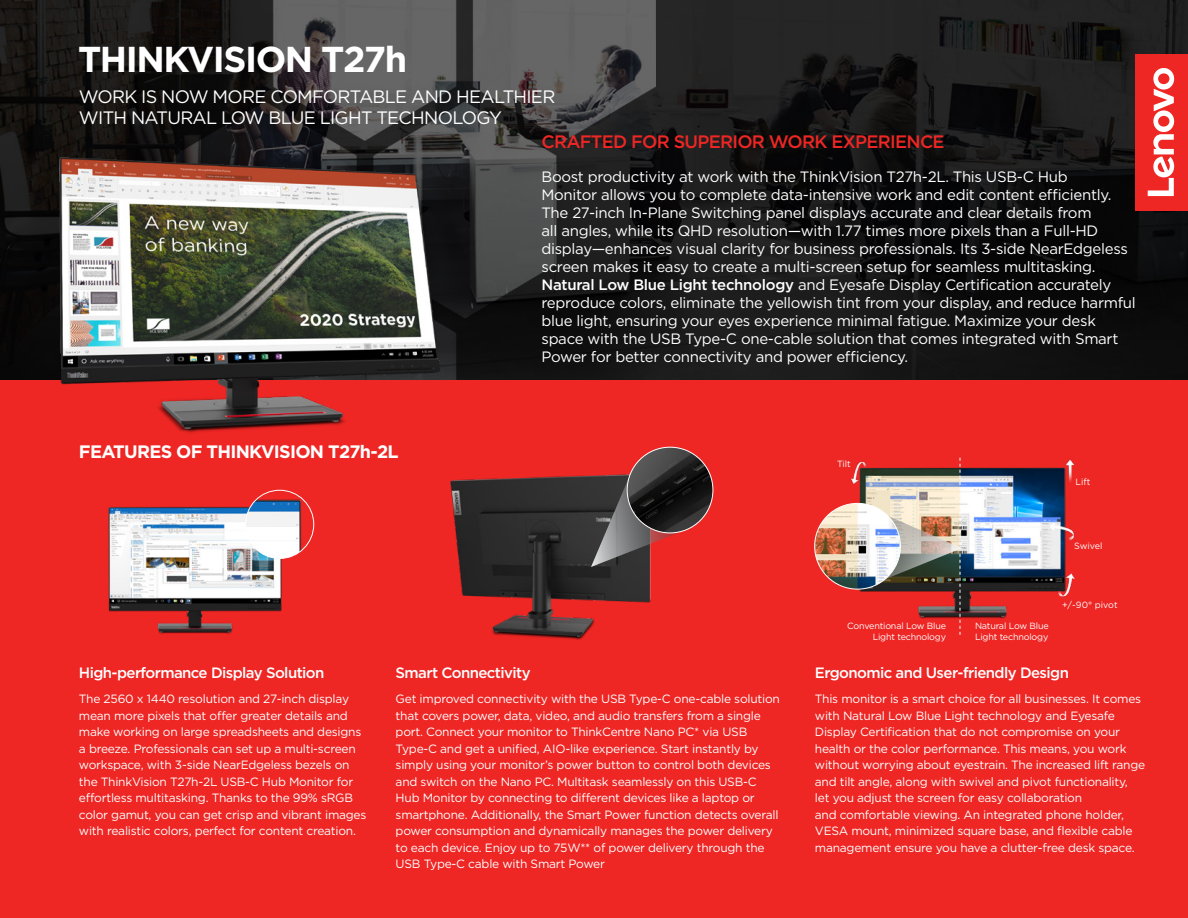
<style>
.page{position:relative;width:1188px;height:918px;background:#fff}
.page>*{position:absolute;margin:0;border:0;box-sizing:border-box;transform-origin:0 0}
.t1{font:700 36px "Gotham";letter-spacing:-.04em;color:#fff}
.t2{font:18px "Gotham";letter-spacing:-.04em;color:#fff}
.t3{font:500 18px "Gotham";letter-spacing:-.04em;color:#ee2624}
.t4{font:700 18px "Gotham";letter-spacing:-.04em;color:#fff}
.t5{font:15px/18px "Gotham";letter-spacing:-.02em;color:#fff}
.t6{font:500 15px "Gotham";letter-spacing:-.04em;color:#fff}
.t7{font:12px/16.5px "Gotham";letter-spacing:-.02em;color:#fff}
.t8{font:9px/10.8px "Gotham";letter-spacing:-.02em;color:#fff;text-align:right}
.s1{font-weight:500}
</style>
<div class="page">
<img style="left:0;top:0;width:1188px;height:380px">
<div style="left:0;top:380px;width:1188px;height:538px;background:#ee2624"></div>
<div style="left:1136px;top:54px;width:52px;height:157px;background:#ee2624"></div>
<svg style="left:1148px;top:68px;width:26px;height:128px"></svg>
<img style="left:452px;top:454px;width:238px;height:186px">
<img style="left:108px;top:501px;width:207px;height:133px">
<svg style="left:591px;top:471px;width:96px;height:96px"></svg>
<img style="left:627px;top:447px;width:86px;height:86px;border-radius:43px">
<img style="left:246px;top:490px;width:68px;height:68px;border-radius:34px">
<div style="left:245px;top:490px;width:69px;height:69px;border:1px solid #fff;border-radius:50%"></div>
<img style="left:814px;top:457px;width:261px;height:162px">
<img style="left:815px;top:503px;width:85px;height:86px;border-radius:43px">
<img style="left:865px;top:458px;width:97px;height:177px">
<img style="left:0;top:109px;width:496px;height:392px">
<p class="t1" style="left:78px;top:36px;width:331px">THINKVISION T27h</p>
<p class="t2" style="left:79px;top:85px;width:478px">WORK IS NOW MORE COMFORTABLE AND HEALTHIER</p>
<p class="t2" style="left:79px;top:106px;width:425px">WITH NATURAL LOW BLUE LIGHT TECHNOLOGY</p>
<p class="t4" style="left:79px;top:440px;width:321px">FEATURES OF THINKVISION T27h-2L</p>
<p class="t3" style="left:542px;top:130px;width:405px">CRAFTED FOR SUPERIOR WORK EXPERIENCE</p>
<p class="t5" style="left:542px;top:167px;width:528px">Boost productivity at work with the ThinkVision T27h-2L. This USB-C Hub</p>
<p class="t5" style="left:542px;top:185px;width:596px">Monitor allows you to complete data-intensive work and edit content efficiently.<br>The 27-inch In-Plane Switching panel displays accurate and clear details from<br>all angles, while its QHD resolution—with 1.77 times more pixels than a Full-HD display—enhances visual clarity for business professionals. Its 3-side NearEdgeless screen makes it easy to create a multi-screen setup for seamless multitasking.<br><span class="s1">Natural Low Blue Light technology</span> and Eyesafe Display Certification accurately reproduce colors, eliminate the yellowish tint from your display, and reduce harmful blue light, ensuring your eyes experience minimal fatigue. Maximize your desk space with the USB Type-C one-cable solution that comes integrated with Smart Power for better connectivity and power efficiency.</p>
<p class="t8" style="left:837px;top:458px;width:15px">Tilt</p>
<p class="t8" style="left:1076px;top:476px;width:16px">Lift</p>
<p class="t8" style="left:1074px;top:541px;width:30px">Swivel</p>
<p class="t8" style="left:847px;top:620px;width:100px">Conventional Low Blue<br>Light technology</p>
<p class="t8" style="left:975px;top:620px;width:75px;text-align:left">Natural Low Blue<br>Light technology</p>
<p class="t8" style="left:1062px;top:599px;width:57px">+/-90° pivot</p>
<p class="t6" style="left:79px;top:663px;width:247px">High-performance Display Solution</p>
<p class="t6" style="left:396px;top:663px;width:137px">Smart Connectivity</p>
<p class="t7" style="left:79px;top:690px;width:284px">The 2560 x 1440 resolution and 27-inch display mean more pixels that offer greater details and make working on large spreadsheets and designs a breeze. Professionals can set up a multi-screen workspace, with 3-side NearEdgeless bezels on</p>
<p class="t7" style="left:79px;top:773px;width:289px">the ThinkVision T27h-2L USB-C Hub Monitor for effortless multitasking. Thanks to the 99% sRGB color gamut, you can get crisp and vibrant images with realistic colors, perfect for content creation.</p>
<p class="t7" style="left:396px;top:690px;width:386px">Get improved connectivity with the USB Type-C one-cable solution that covers power, data, video, and audio transfers from a single port. Connect your monitor to ThinkCentre Nano PC* via USB Type-C and get a unified, AIO-like experience. Start instantly by simply using your monitor’s power button to control both devices and switch on the Nano PC. Multitask seamlessly on this USB-C Hub Monitor by connecting to different devices like a laptop or smartphone. Additionally, the Smart Power function detects overall power consumption and dynamically manages the power delivery to each device. Enjoy up to 75W** of power delivery through the USB Type-C cable with Smart Power</p>
<p class="t6" style="left:815px;top:663px;width:256px">Ergonomic and User-friendly Design</p>
<p class="t7" style="left:815px;top:690px;width:332px">This monitor is a smart choice for all businesses. It comes with Natural Low Blue Light technology and Eyesafe Display Certification that do not compromise on your health or the color performance. This means, you work without worrying about eyestrain. The increased lift range and tilt angle, along with swivel and pivot functionality,</p>
<p class="t7" style="left:815px;top:789px;width:269px">let you adjust the screen for easy collaboration</p>
<p class="t7" style="left:815px;top:806px;width:321px">and comfortable viewing. An integrated phone holder,<br>VESA mount, minimized square base, and flexible cable management ensure you have a clutter-free desk space.</p>
</div>
